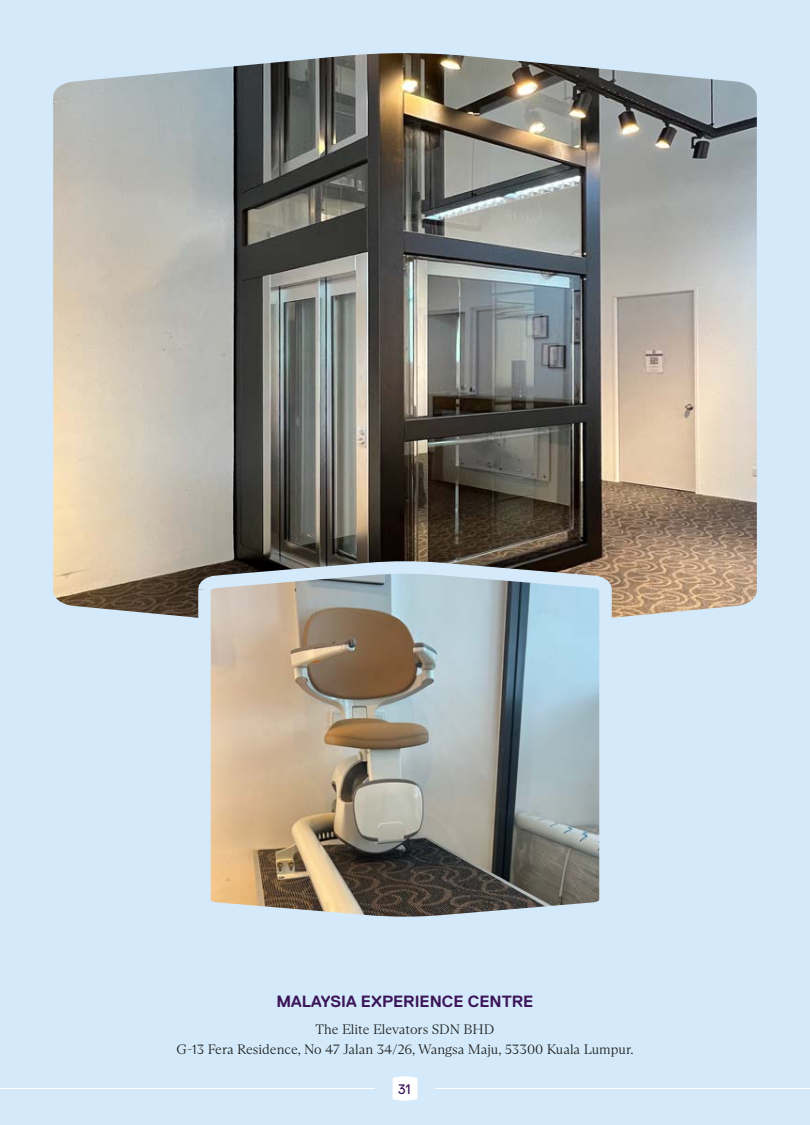
<style>
.page{position:relative;width:810px;height:1125px;background:#d4e9f9}
.page>*{position:absolute;margin:0;border:0;box-sizing:border-box;transform-origin:0 0}
.t1{font:700 16.25px "Replica";color:#3c1558}
.t2{font:300 13.75px/20px "ABC Arizona Text";color:#1d1d1b;text-align:center}
.t3{font:13.75px "Replica";color:#3c1558}
</style>
<div class="page">
<img style="left:53px;top:53px;width:704px;height:565px">
<img style="left:192px;top:553px;width:426px;height:364px">
<svg style="left:393px;top:1076px;width:24px;height:25px"></svg>
<hr style="left:0;top:1088px;width:375px;height:1px;background:#fff">
<hr style="left:435px;top:1088px;width:375px;height:1px;background:#fff">
<p class="t1" style="left:277px;top:992px;width:258px">MALAYSIA EXPERIENCE CENTRE</p>
<p class="t2" style="left:177px;top:1020px;width:459px">The Elite Elevators SDN BHD<br>G-13 Fera Residence, No 47 Jalan 34/26, Wangsa Maju, 53300 Kuala Lumpur.</p>
<p class="t3" style="left:398px;top:1082px;width:14px">31</p>
</div>
